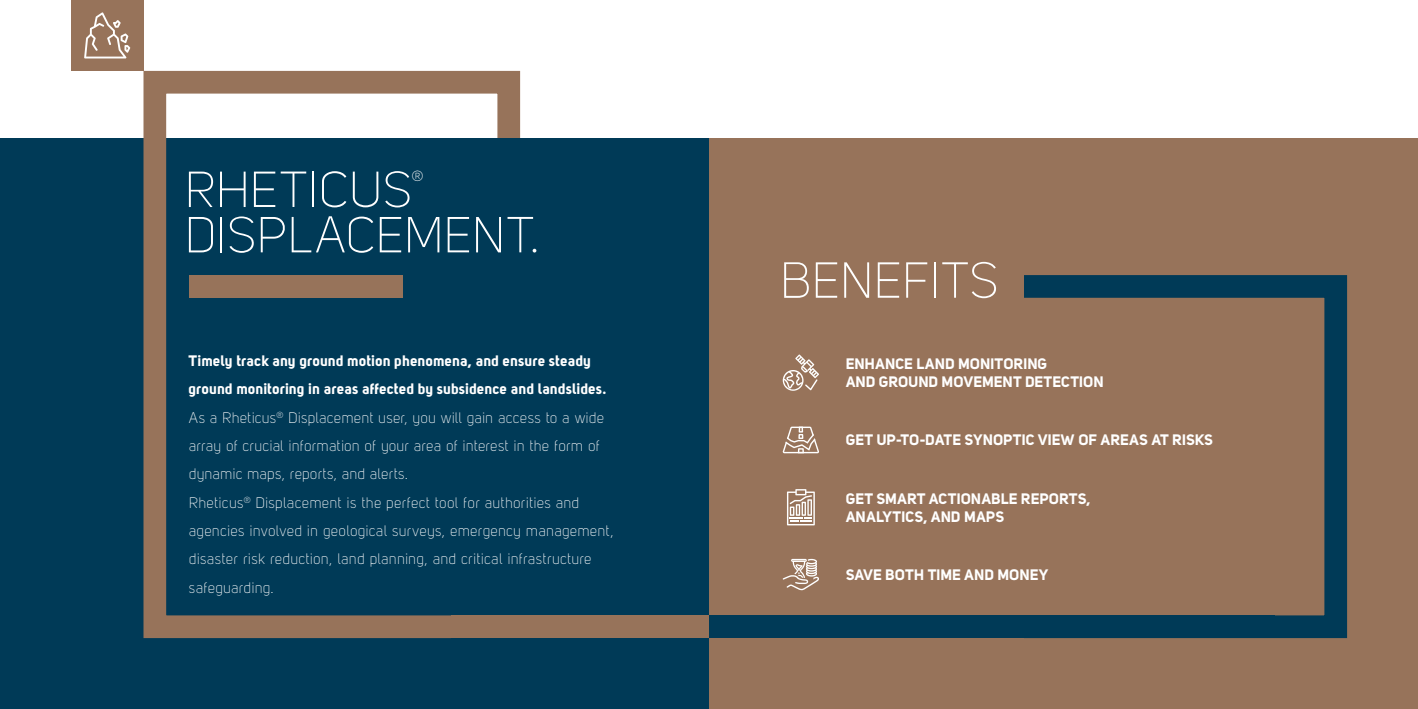
<style>
.page{position:relative;width:1418px;height:709px;background:#fff}
.page>*{position:absolute;margin:0;border:0;box-sizing:border-box;transform-origin:0 0}
.t1{font:50px "Uni Sans Light";color:#fff}
.t2{font:15px/28.4px "Uni Sans Light";letter-spacing:.015em;color:#fff}
.t3{font:15px/18px "Uni Sans Bold";letter-spacing:.01em;color:#fff}
.t4{font:14.62px "Uni Sans Light";color:#fff}
</style>
<div class="page">
<div style="left:709px;top:139px;width:708px;height:570px;background:#97735a"></div>
<div style="left:953px;top:275px;width:393px;height:363px;border:23px solid #003a57"></div>
<div style="left:0;top:139px;width:709px;height:570px;background:#003a57"></div>
<div style="left:143px;top:71px;width:377px;height:567px;border:23px solid #97735a"></div>
<div style="left:451px;top:139px;width:92px;height:570px;background:#003a57"></div>
<div style="left:939px;top:139px;width:85px;height:570px;background:#97735a"></div>
<div style="left:189px;top:275px;width:213px;height:23px;background:#97735a"></div>
<div style="left:71px;top:0;width:72px;height:71px;background:#97735a"></div>
<div style="left:451px;top:615px;width:823px;height:23px;background:#003a57"></div>
<div style="left:451px;top:615px;width:258px;height:23px;background:#97735a"></div>
<svg style="left:782px;top:559px;width:37px;height:31px"></svg>
<svg style="left:84px;top:12px;width:46px;height:46px"></svg>
<svg style="left:782px;top:354px;width:37px;height:37px"></svg>
<svg style="left:782px;top:426px;width:37px;height:27px"></svg>
<svg style="left:787px;top:489px;width:27px;height:36px"></svg>
<h1 class="t1" style="left:184px;top:161px;width:229px">RHETICUS</h1>
<p class="t4" style="left:412px;top:168px;width:13px">®</p>
<h1 class="t1" style="left:184px;top:207px;width:357px">DISPLACEMENT.</h1>
<p class="t3" style="left:189px;top:346px;width:419px;line-height:28.4px">Timely track any ground motion phenomena, and ensure steady ground monitoring in areas affected by subsidence and landslides.</p>
<p class="t2" style="left:189px;top:403px;width:426px">As a Rheticus<sup>®</sup> Displacement user, you will gain access to a wide array of crucial information of your area of interest in the form of dynamic maps, reports, and alerts.<br>Rheticus<sup>®</sup> Displacement is the perfect tool for authorities and agencies involved in geological surveys, emergency management, disaster risk reduction, land planning, and critical infrastructure safeguarding.</p>
<h1 class="t1" style="left:780px;top:252px;width:220px">BENEFITS</h1>
<p class="t3" style="left:846px;top:354px;width:259px">ENHANCE LAND MONITORING<br>AND GROUND MOVEMENT DETECTION</p>
<p class="t3" style="left:846px;top:430px;width:369px">GET UP-TO-DATE SYNOPTIC VIEW OF AREAS AT RISKS</p>
<p class="t3" style="left:846px;top:489px;width:246px">GET SMART ACTIONABLE REPORTS,<br>ANALYTICS, AND MAPS</p>
<p class="t3" style="left:846px;top:565px;width:203px">SAVE BOTH TIME AND MONEY</p>
</div>
